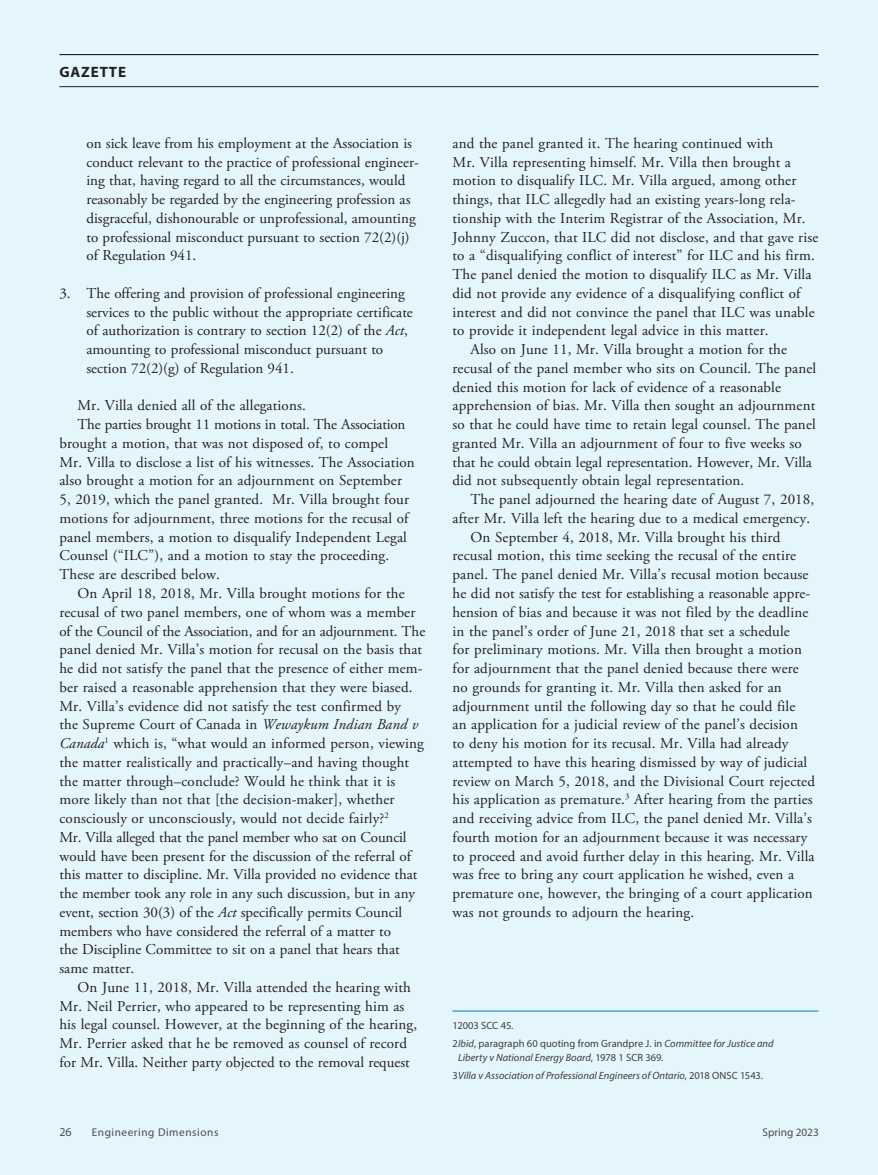
<style>
.page{position:relative;width:878px;height:1175px;background:#fff}
.page>*{position:absolute;margin:0;border:0;box-sizing:border-box;transform-origin:0 0}
.Body_Gar{font:15px/18.8px "Adobe Garamond Pro";letter-spacing:.01em;color:#231f20}
.Body_Gar_List__1a{font:15px/18.8px "Adobe Garamond Pro";color:#231f20}
.t1{font:700 15px "Myriad Pro";letter-spacing:.06em;color:#231f20}
.t2{font:12px "Myriad Pro";color:#4b4c4d}
.t3{font:11.25px "Myriad Pro";letter-spacing:.05em;color:#4b4c4d}
.t4{font:11.25px "Myriad Pro";color:#4b4c4d}
.Reference{font:italic 10.5px/13.5px "Myriad Pro";color:#3e3e3f}
.Reference-2{font:10.5px "Myriad Pro";letter-spacing:-.01em;color:#3e3e3f}
.s1{font-style:italic}
.s2{font-style:normal}
</style>
<div class="page">
<div style="left:0;top:0;width:878px;height:1174px;background:#e5f5fc"></div>
<hr style="left:59px;top:54px;width:759px;height:1px;background:#231f20">
<hr style="left:59px;top:86px;width:759px;height:1px;background:#231f20">
<hr style="left:452px;top:1010px;width:366px;height:1px;background:#007cb8">
<p class="t1" style="left:59px;top:62px;width:68px">GAZETTE</p>
<p class="Body_Gar_List__1a" style="left:86px;top:134px;width:334px">on sick leave from his employment at the Association is conduct relevant to the practice of professional engineer&shy;ing that, having regard to all the circumstances, would reasonably be regarded by the engineering profession as disgraceful, dishonourable or unprofessional, amounting to professional misconduct pursuant to section 72(2)(j) of Regulation 941.</p>
<p class="Body_Gar_List__1a" style="left:86px;top:284px;width:328px;text-indent:-27px">3. The offering and provision of professional engineering services to the public without the appropriate certificate of authorization is contrary to section 12(2) of the <span class="s1">Act</span>, amounting to professional misconduct pursuant to section 72(2)(g) of Regulation 941.</p>
<p class="Body_Gar" style="left:77px;top:397px;width:230px">Mr. Villa denied all of the allegations.</p>
<p class="Body_Gar" style="left:59px;top:415px;width:357px;text-indent:18px">The parties brought 11 motions in total. The Association brought a motion, that was not disposed of, to compel<br>Mr. Villa to disclose a list of his witnesses. The Association also brought a motion for an adjournment on September 5, 2019, which the panel granted. Mr. Villa brought four motions for adjournment, three motions for the recusal of panel members, a motion to disqualify Independent Legal Counsel (“ILC”), and a motion to stay the proceeding.<br>These are described below.</p>
<p class="Body_Gar" style="left:59px;top:584px;width:367px;text-indent:18px">On April 18, 2018, Mr. Villa brought motions for the recusal of two panel members, one of whom was a member of the Council of the Association, and for an adjournment. The panel denied Mr. Villa’s motion for recusal on the basis that he did not satisfy the panel that the presence of either mem&shy;ber raised a reasonable apprehension that they were biased.<br>Mr. Villa’s evidence did not satisfy the test confirmed by<br>the Supreme Court of Canada in <span class="s1">Wewaykum Indian Band v Canada</span><sup>1</sup> which is, “what would an informed person, viewing the matter realistically and practically–and having thought the matter through–conclude? Would he think that it is more likely than not that [the decision-maker], whether consciously or unconsciously, would not decide fairly?<sup>2<br></sup>Mr. Villa alleged that the panel member who sat on Council would have been present for the discussion of the referral of this matter to discipline. Mr. Villa provided no evidence that the member took any role in any such discussion, but in any event, section 30(3) of the <span class="s1">Act</span> specifically permits Council members who have considered the referral of a matter to<br>the Discipline Committee to sit on a panel that hears that same matter.</p>
<p class="Body_Gar" style="left:59px;top:978px;width:359px;text-indent:18px">On June 11, 2018, Mr. Villa attended the hearing with Mr. Neil Perrier, who appeared to be representing him as his legal counsel. However, at the beginning of the hearing, Mr. Perrier asked that he be removed as counsel of record for Mr. Villa. Neither party objected to the removal request</p>
<p class="Body_Gar" style="left:452px;top:134px;width:367px">and the panel granted it. The hearing continued with<br>Mr. Villa representing himself. Mr. Villa then brought a motion to disqualify ILC. Mr. Villa argued, among other things, that ILC allegedly had an existing years-long rela&shy;tionship with the Interim Registrar of the Association, Mr.<br>Johnny Zuccon, that ILC did not disclose, and that gave rise to a “disqualifying conflict of interest” for ILC and his firm.<br>The panel denied the motion to disqualify ILC as Mr. Villa did not provide any evidence of a disqualifying conflict of interest and did not convince the panel that ILC was unable to provide it independent legal advice in this matter.</p>
<p class="Body_Gar" style="left:452px;top:340px;width:365px;text-indent:18px">Also on June 11, Mr. Villa brought a motion for the recusal of the panel member who sits on Council. The panel denied this motion for lack of evidence of a reasonable apprehension of bias. Mr. Villa then sought an adjournment so that he could have time to retain legal counsel. The panel granted Mr. Villa an adjournment of four to five weeks so that he could obtain legal representation. However, Mr. Villa did not subsequently obtain legal representation.</p>
<p class="Body_Gar" style="left:452px;top:490px;width:363px;text-align:right">The panel adjourned the hearing date of August 7, 2018, after Mr. Villa left the hearing due to a medical emergency.</p>
<p class="Body_Gar" style="left:452px;top:528px;width:364px;text-indent:18px">On September 4, 2018, Mr. Villa brought his third recusal motion, this time seeking the recusal of the entire panel. The panel denied Mr. Villa’s recusal motion because he did not satisfy the test for establishing a reasonable appre&shy;hension of bias and because it was not filed by the deadline in the panel’s order of June 21, 2018 that set a schedule<br>for preliminary motions. Mr. Villa then brought a motion for adjournment that the panel denied because there were no grounds for granting it. Mr. Villa then asked for an adjournment until the following day so that he could file<br>an application for a judicial review of the panel’s decision<br>to deny his motion for its recusal. Mr. Villa had already attempted to have this hearing dismissed by way of judicial review on March 5, 2018, and the Divisional Court rejected his application as premature.<sup>3</sup> After hearing from the parties and receiving advice from ILC, the panel denied Mr. Villa’s fourth motion for an adjournment because it was necessary to proceed and avoid further delay in this hearing. Mr. Villa was free to bring any court application he wished, even a premature one, however, the bringing of a court application was not grounds to adjourn the hearing.</p>
<p class="Reference-2" style="left:452px;top:1019px;width:62px">12003 SCC 45.</p>
<p class="Reference" style="left:458px;top:1036px;width:317px;text-indent:-6px"><span class="s2">2</span>Ibid<span class="s2">, paragraph 60 quoting from Grandpre J. in</span> Committee for Justice and<br>Liberty v National Energy Board<span class="s2">, 1978 1 SCR 369.</span></p>
<p class="Reference" style="left:452px;top:1068px;width:312px"><span class="s2">3</span>Villa v Association of Professional Engineers of Ontario<span class="s2">, 2018 ONSC 1543.</span></p>
<p class="t2" style="left:59px;top:1124px;width:14px">26</p>
<p class="t3" style="left:92px;top:1124px;width:128px">Engineering Dimensions</p>
<p class="t4" style="left:762px;top:1124px;width:58px">Spring 2023</p>
</div>
